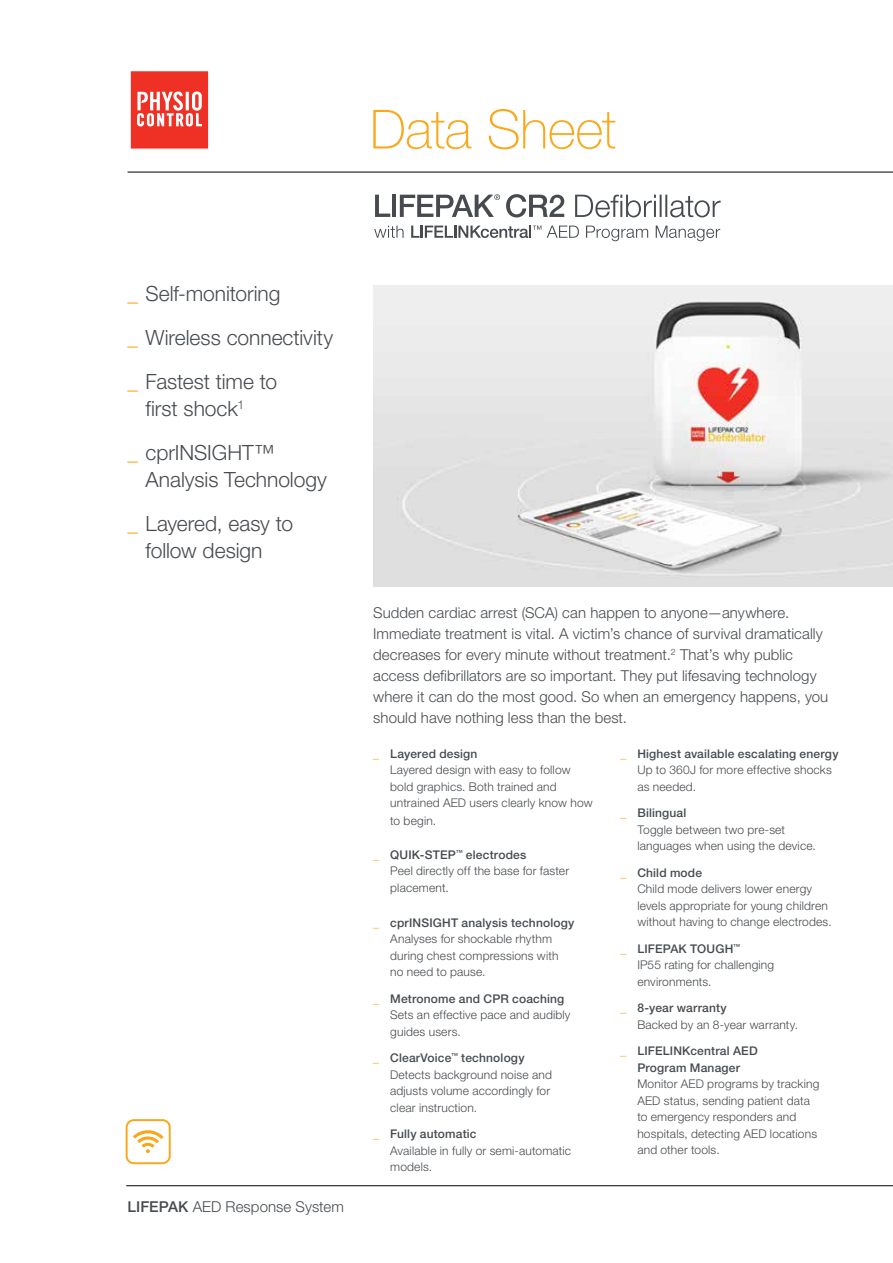
<style>
.page{position:relative;width:893px;height:1263px;background:#fff}
.page>*{position:absolute;margin:0;border:0;box-sizing:border-box;transform-origin:0 0}
.t1{font:100 54px "Helvetica Neue LT Std";letter-spacing:-.01em;color:#faa81a}
.t2{font:300 21px/44px "Helvetica Neue LT Std";color:#474b4f}
.t3{font:300 15px/21px "Helvetica Neue LT Std";letter-spacing:.005em;color:#474b4f}
.t4{font:300 12px/16.5px "Helvetica Neue LT Std";letter-spacing:.015em;color:#474b4f}
.t5{font:500 12px/16.5px "Helvetica Neue LT Std";letter-spacing:.015em;color:#474b4f;text-align:center}
.s1{color:#faa81a}
.s2{font-weight:500}
.s3{font-weight:300;color:#faa81a}
</style>
<div class="page">
<img style="left:373px;top:286px;width:520px;height:301px">
<svg style="left:130px;top:71px;width:79px;height:78px"></svg>
<svg style="left:131px;top:71px;width:77px;height:78px;background:#f1564b"></svg>
<hr style="left:126px;top:1185px;width:767px;height:1px;background:#000">
<hr style="left:128px;top:172px;width:765px;height:1px;background:#000">
<svg style="left:375px;top:195px;width:15px;height:22px"></svg>
<hr style="left:392px;top:195px;width:4px;height:22px;background:#474b4f">
<svg style="left:400px;top:194px;width:100px;height:23px"></svg>
<svg style="left:506px;top:194px;width:58px;height:23px"></svg>
<svg style="left:575px;top:195px;width:146px;height:22px"></svg>
<svg style="left:374px;top:226px;width:30px;height:12px"></svg>
<svg style="left:411px;top:226px;width:130px;height:12px"></svg>
<svg style="left:547px;top:226px;width:32px;height:12px"></svg>
<svg style="left:586px;top:226px;width:62px;height:15px"></svg>
<svg style="left:656px;top:226px;width:64px;height:15px"></svg>
<svg style="left:126px;top:1119px;width:45px;height:45px"></svg>
<h1 class="t1" style="left:370px;top:98px;width:248px">Data Sheet</h1>
<h2 class="t2" style="left:128px;top:271px;width:207px"><span class="s1">_</span> Self-monitoring<br><span class="s1">_</span> Wireless connectivity <span class="s1">_</span> Fastest time to</h2>
<h2 class="t2" style="left:128px;top:386px;width:148px;text-align:center">first shock<sup>1<br></sup><span class="s1">_</span> cprINSIGHT™</h2>
<h2 class="t2" style="left:128px;top:457px;width:201px;text-indent:18px">Analysis Technology <span class="s1">_</span> Layered, easy to</h2>
<h2 class="t2" style="left:146px;top:528px;width:118px">follow design</h2>
<p class="t3" style="left:128px;top:1196px;width:218px"><span class="s2">LIFEPAK</span> AED Response System</p>
<p class="t3" style="left:373px;top:602px;width:457px">Sudden cardiac arrest (SCA) can happen to anyone—anywhere.<br>Immediate treatment is vital. A victim’s chance of survival dramatically decreases for every minute without treatment.<sup>2</sup> That’s why public access defibrillators are so important. They put lifesaving technology where it can do the most good. So when an emergency happens, you should have nothing less than the best.</p>
<p class="t4" style="left:390px;top:745px;width:204px;text-indent:-17px"><span class="s1">_</span> <span class="s2">Layered design<br></span>Layered design with easy to follow bold graphics. Both trained and untrained AED users clearly know how</p>
<p class="t4" style="left:390px;top:812px;width:47px">to begin.</p>
<p class="t4" style="left:390px;top:846px;width:180px;text-indent:-17px"><span class="s1">_</span> <span class="s2">QUIK-STEP</span><sup>™</sup> <span class="s2">electrodes<br></span>Peel directly off the base for faster placement.</p>
<p class="t4" style="left:390px;top:914px;width:186px;text-indent:-17px"><span class="s1">_</span> <span class="s2">cprINSIGHT analysis technology<br></span>Analyses for shockable rhythm during chest compressions with no need to pause.</p>
<p class="t4" style="left:390px;top:990px;width:182px;text-indent:-17px"><span class="s1">_</span> <span class="s2">Metronome and CPR coaching<br></span>Sets an effective pace and audibly guides users.</p>
<p class="t4" style="left:390px;top:1049px;width:163px;text-indent:-17px"><span class="s1">_</span> <span class="s2">ClearVoice</span><sup>™</sup> <span class="s2">technology<br></span>Detects background noise and adjusts volume accordingly for clear instruction.</p>
<p class="t4" style="left:390px;top:1125px;width:182px;text-indent:-17px"><span class="s1">_</span> <span class="s2">Fully automatic<br></span>Available in fully or semi-automatic models.</p>
<p class="t4" style="left:637px;top:745px;width:203px;text-indent:-17px"><span class="s1">_</span> <span class="s2">Highest available escalating energy<br></span>Up to 360J for more effective shocks as needed.</p>
<p class="t4" style="left:637px;top:804px;width:180px;text-indent:-17px"><span class="s1">_</span> <span class="s2">Bilingual<br></span>Toggle between two pre-set languages when using the device.</p>
<p class="t4" style="left:637px;top:864px;width:196px;text-indent:-17px"><span class="s1">_</span> <span class="s2">Child mode<br></span>Child mode delivers lower energy levels appropriate for young children without having to change electrodes.</p>
<p class="t4" style="left:637px;top:940px;width:138px;text-indent:-17px"><span class="s1">_</span> <span class="s2">LIFEPAK TOUGH</span><sup>™<br></sup>IP55 rating for challenging environments.</p>
<p class="t4" style="left:637px;top:999px;width:162px;text-indent:-17px"><span class="s1">_</span> <span class="s2">8-year warranty<br></span>Backed by an 8-year warranty.</p>
<p class="t5" style="left:620px;top:1043px;width:139px"><span class="s3">_</span> LIFELINKcentral AED<br>Program Manager</p>
<p class="t4" style="left:637px;top:1075px;width:184px">Monitor AED programs by tracking<br>AED status, sending patient data to emergency responders and hospitals, detecting AED locations and other tools.</p>
</div>
